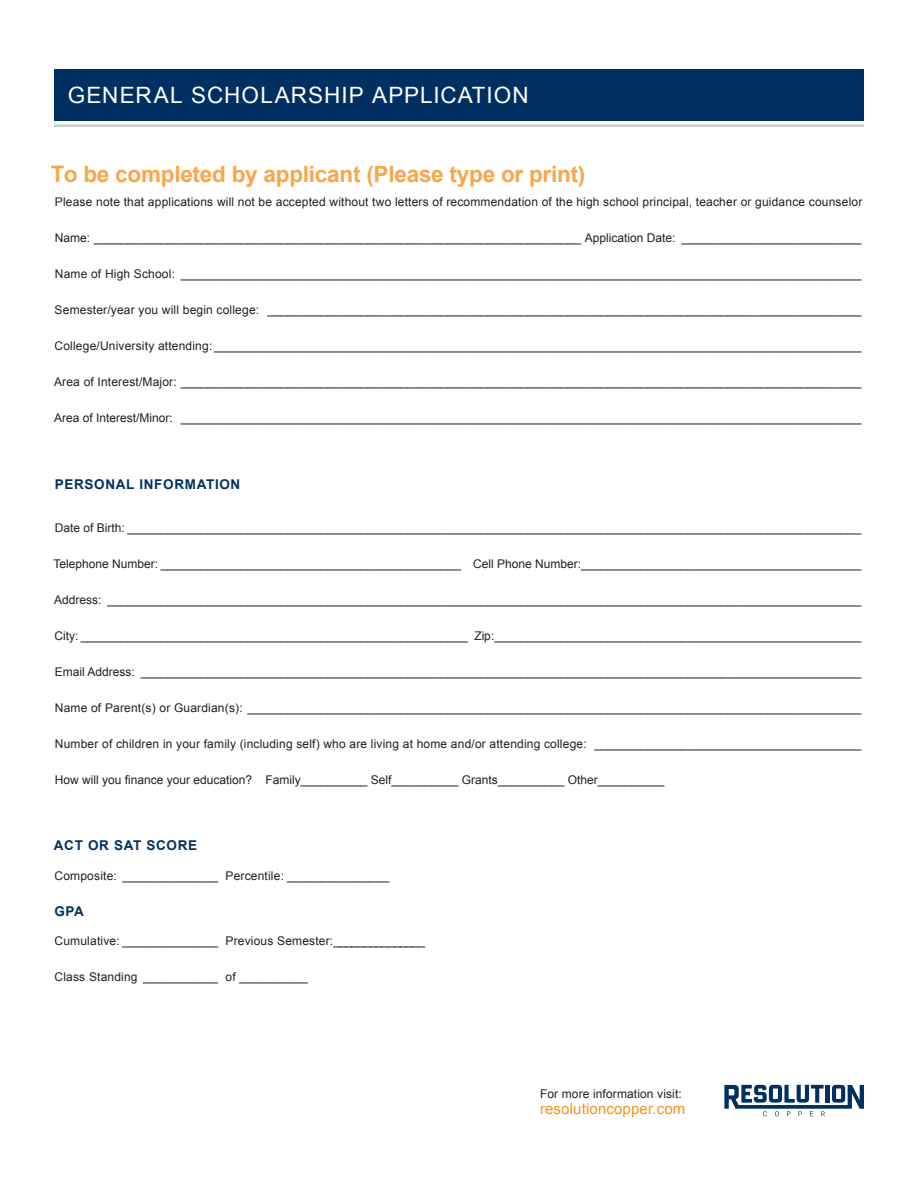
<style>
.page{position:relative;width:918px;height:1188px;background:#fff}
.page>*{position:absolute;margin:0;border:0;box-sizing:border-box;transform-origin:0 0}
.t1{font:700 22.5px "Arial";letter-spacing:-.01em;color:#f9a549}
.t2{font:22.5px "Arial";letter-spacing:.045em;color:#fff}
.t3{font:15px "Arial";letter-spacing:.01em;color:#f6911e}
.t4{font:700 13.5px "Arial";letter-spacing:.05em;color:#003062}
.Body_Copy{font:12px "Arial";letter-spacing:.015em;color:#231f20}
.s1{font-family:"RT Vickerman"}
</style>
<div class="page">
<svg style="left:724px;top:1085px;width:140px;height:31px"></svg>
<div style="left:54px;top:69px;width:810px;height:52px;background:#003062"></div>
<hr style="left:54px;top:125px;width:810px;height:2px;background:#c2c6c6">
<p class="t2" style="left:68px;top:80px;width:463px">GENERAL SCHOLARSHIP APPLICATION</p>
<p class="t1" style="left:51px;top:159px;width:536px"><span class="s1">T</span>o be completed by applicant (Please type or print)</p>
<p class="Body_Copy" style="left:55px;top:194px;width:809px">Please note that applications will not be accepted without two letters of recommendation of the high school principal, teacher or guidance counselor</p>
<p class="Body_Copy" style="left:55px;top:230px;width:808px">Name: _________________________________________________________________________ Application Date: ___________________________</p>
<p class="Body_Copy" style="left:55px;top:266px;width:808px">Name of High School: ______________________________________________________________________________________________________</p>
<p class="Body_Copy" style="left:55px;top:302px;width:808px">Semester/year you will begin college: _________________________________________________________________________________________</p>
<p class="Body_Copy" style="left:55px;top:338px;width:808px">College/University attending: _________________________________________________________________________________________________</p>
<p class="Body_Copy" style="left:54px;top:374px;width:809px">Area of Interest/Major: ______________________________________________________________________________________________________</p>
<p class="Body_Copy" style="left:54px;top:410px;width:809px">Area of Interest/Minor: ______________________________________________________________________________________________________</p>
<p class="t4" style="left:55px;top:475px;width:187px">PERSONAL INFORMATION</p>
<p class="Body_Copy" style="left:55px;top:520px;width:808px">Date of Birth: ______________________________________________________________________________________________________________</p>
<p class="Body_Copy" style="left:53px;top:556px;width:810px">Telephone Number: _____________________________________________ Cell Phone Number:__________________________________________</p>
<p class="Body_Copy" style="left:54px;top:592px;width:809px">Address: _________________________________________________________________________________________________________________</p>
<p class="Body_Copy" style="left:55px;top:628px;width:808px">City: __________________________________________________________ Zip:_______________________________________________________</p>
<p class="Body_Copy" style="left:55px;top:664px;width:808px">Email Address: ____________________________________________________________________________________________________________</p>
<p class="Body_Copy" style="left:55px;top:700px;width:808px">Name of Parent(s) or Guardian(s): ____________________________________________________________________________________________</p>
<p class="Body_Copy" style="left:55px;top:736px;width:808px">Number of children in your family (including self) who are living at home and/or attending college: ________________________________________</p>
<p class="Body_Copy" style="left:55px;top:772px;width:611px">How will you finance your education? Family__________ Self__________ Grants__________ Other__________</p>
<p class="t4" style="left:54px;top:836px;width:145px">ACT OR SAT SCORE</p>
<p class="Body_Copy" style="left:55px;top:868px;width:337px">Composite: ______________ Percentile: _______________</p>
<p class="t4" style="left:54px;top:903px;width:31px">GPA</p>
<p class="Body_Copy" style="left:55px;top:933px;width:372px">Cumulative: ______________ Previous Semester:_______________</p>
<p class="Body_Copy" style="left:55px;top:969px;width:255px">Class Standing ___________ of __________</p>
<p class="Body_Copy" style="left:540px;top:1086px;width:143px">For more information visit:</p>
<p class="t3" style="left:540px;top:1099px;width:147px">resolutioncopper.com</p>
</div>
